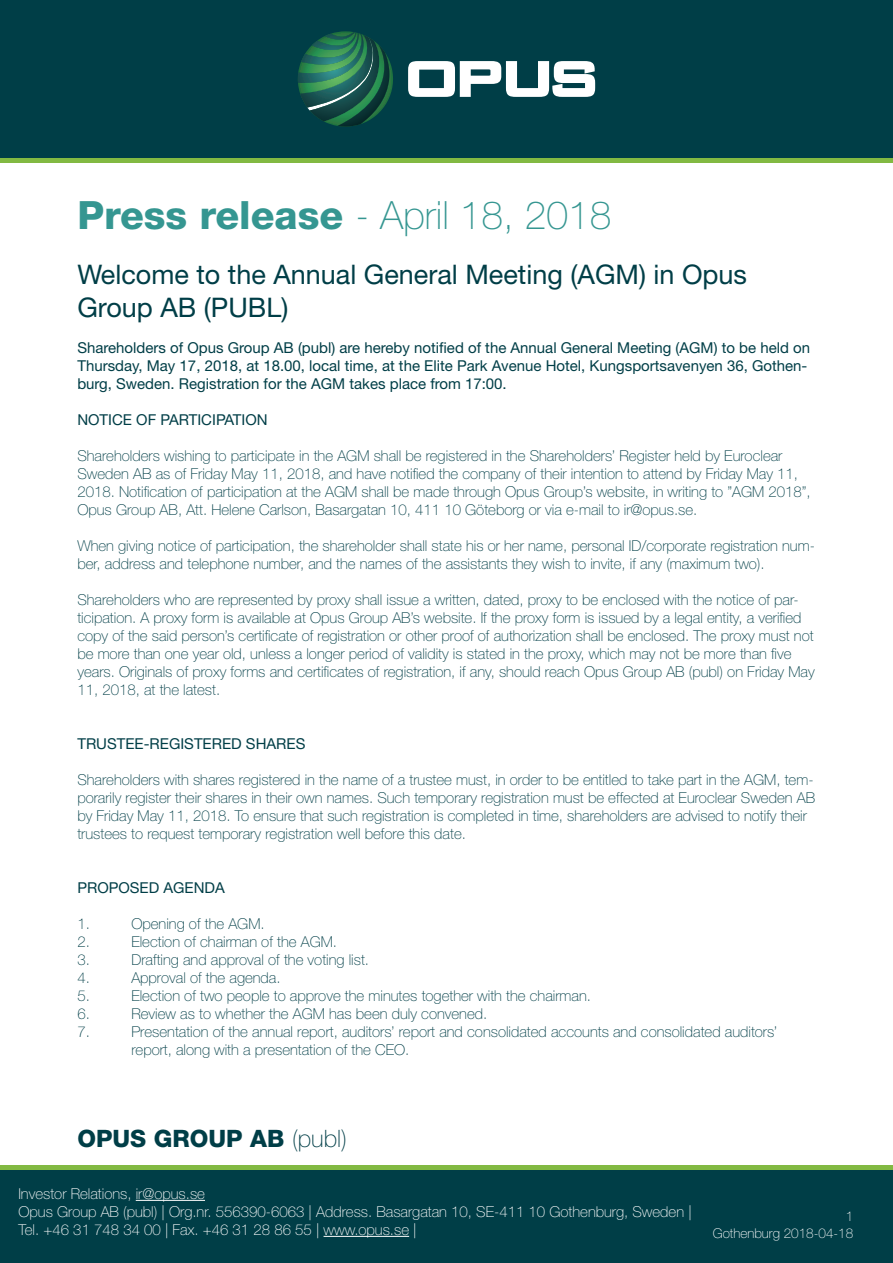
<style>
.page{position:relative;width:893px;height:1263px;background:#fff}
.page>*{position:absolute;margin:0;border:0;box-sizing:border-box;transform-origin:0 0}
.t1{font:100 39px "Helvetica Neue LT Std";color:#359691}
.t2{font:27px "Helvetica Neue LT Std";color:#003e47}
.t3{font:800 24px "Helvetica Neue LT Std";color:#003e47}
.t4{font:100 15px/18px "Helvetica Neue LT Std";color:#003e47}
.t5{font:15px/18px "Helvetica Neue LT Std";color:#003e47}
.t6{font:100 15px/18px "Helvetica Neue LT Std";color:#fff}
.t7{font:100 13.5px/16.2px "Helvetica Neue LT Std";color:#fff;text-align:right}
.s1{font-weight:800}
.s2{font-weight:100}
</style>
<div class="page">
<div style="left:0;top:1165px;width:893px;height:98px;background:#003e47"></div>
<div style="left:0;top:0;width:893px;height:158px;background:#003e47"></div>
<hr style="left:136px;top:1200px;width:69px;height:1px;background:#fff">
<hr style="left:324px;top:1236px;width:85px;height:1px;background:#fff">
<hr style="left:0;top:1165px;width:893px;height:4px;background:#82b942">
<hr style="left:0;top:158px;width:893px;height:4px;background:#82b942">
<svg style="left:298px;top:31px;width:95px;height:96px"></svg>
<svg style="left:408px;top:61px;width:187px;height:36px"></svg>
<p class="t1" style="left:77px;top:193px;width:536px"><span class="s1">Press release</span> - April 18, 2018</p>
<p class="t2" style="left:77px;top:259px;width:671px">Welcome to the Annual General Meeting (AGM) in Opus</p>
<p class="t2" style="left:77px;top:291px;width:213px">Group AB (PUBL)</p>
<p class="t5" style="left:77px;top:338px;width:734px">Shareholders of Opus Group AB (publ) are hereby notified of the Annual General Meeting (AGM) to be held on<br>Thursday, May 17, 2018, at 18.00, local time, at the Elite Park Avenue Hotel, Kungsportsavenyen 36, Gothen&shy;burg, Sweden. Registration for the AGM takes place from 17:00.</p>
<p class="t5" style="left:77px;top:410px;width:192px">NOTICE OF PARTICIPATION</p>
<p class="t4" style="left:77px;top:446px;width:735px">Shareholders wishing to participate in the AGM shall be registered in the Shareholders’ Register held by Euroclear Sweden AB as of Friday May 11, 2018, and have notified the company of their intention to attend by Friday May 11, 2018. Notification of participation at the AGM shall be made through Opus Group’s website, in writing to ”AGM 2018”, Opus Group AB, Att. Helene Carlson, Basargatan 10, 411 10 Göteborg or via e-mail to ir@opus.se.</p>
<p class="t4" style="left:77px;top:536px;width:739px">When giving notice of participation, the shareholder shall state his or her name, personal ID/corporate registration num&shy;ber, address and telephone number, and the names of the assistants they wish to invite, if any (maximum two).</p>
<p class="t4" style="left:77px;top:590px;width:739px">Shareholders who are represented by proxy shall issue a written, dated, proxy to be enclosed with the notice of par&shy;ticipation. A proxy form is available at Opus Group AB’s website. If the proxy form is issued by a legal entity, a verified copy of the said person’s certificate of registration or other proof of authorization shall be enclosed. The proxy must not be more than one year old, unless a longer period of validity is stated in the proxy, which may not be more than five years. Originals of proxy forms and certificates of registration, if any, should reach Opus Group AB (publ) on Friday May 11, 2018, at the latest.</p>
<p class="t5" style="left:77px;top:734px;width:230px">TRUSTEE-REGISTERED SHARES</p>
<p class="t4" style="left:77px;top:770px;width:739px">Shareholders with shares registered in the name of a trustee must, in order to be entitled to take part in the AGM, tem&shy;porarily register their shares in their own names. Such temporary registration must be effected at Euroclear Sweden AB by Friday May 11, 2018. To ensure that such registration is completed in time, shareholders are advised to notify their trustees to request temporary registration well before this date.</p>
<p class="t5" style="left:77px;top:878px;width:149px">PROPOSED AGENDA</p>
<p class="t4" style="left:77px;top:914px;width:14px">1.</p>
<p class="t4" style="left:131px;top:914px;width:135px">Opening of the AGM.</p>
<p class="t4" style="left:77px;top:932px;width:14px">2.</p>
<p class="t4" style="left:131px;top:932px;width:207px">Election of chairman of the AGM.</p>
<p class="t4" style="left:77px;top:950px;width:14px">3.</p>
<p class="t4" style="left:131px;top:950px;width:239px">Drafting and approval of the voting list.</p>
<p class="t4" style="left:77px;top:968px;width:14px">4.</p>
<p class="t4" style="left:131px;top:968px;width:151px">Approval of the agenda.</p>
<p class="t4" style="left:77px;top:986px;width:14px">5.</p>
<p class="t4" style="left:131px;top:986px;width:461px">Election of two people to approve the minutes together with the chairman.</p>
<p class="t4" style="left:77px;top:1004px;width:14px">6.</p>
<p class="t4" style="left:131px;top:1004px;width:357px">Review as to whether the AGM has been duly convened.</p>
<p class="t4" style="left:77px;top:1022px;width:14px">7.</p>
<p class="t4" style="left:131px;top:1022px;width:647px">Presentation of the annual report, auditors’ report and consolidated accounts and consolidated auditors’ report, along with a presentation of the CEO.</p>
<p class="t3" style="left:77px;top:1124px;width:271px">OPUS GROUP AB <span class="s2">(publ)</span></p>
<p class="t6" style="left:18px;top:1184px;width:675px">Investor Relations, ir@opus.se<br>Opus Group AB (publ) | Org.nr. 556390-6063 | Address. Basargatan 10, SE-411 10 Gothenburg, Sweden |<br>Tel. +46 31 748 34 00 | Fax. +46 31 28 86 55 | www.opus.se |</p>
<p class="t7" style="left:713px;top:1208px;width:142px">1<br>Gothenburg 2018-04-18</p>
</div>
